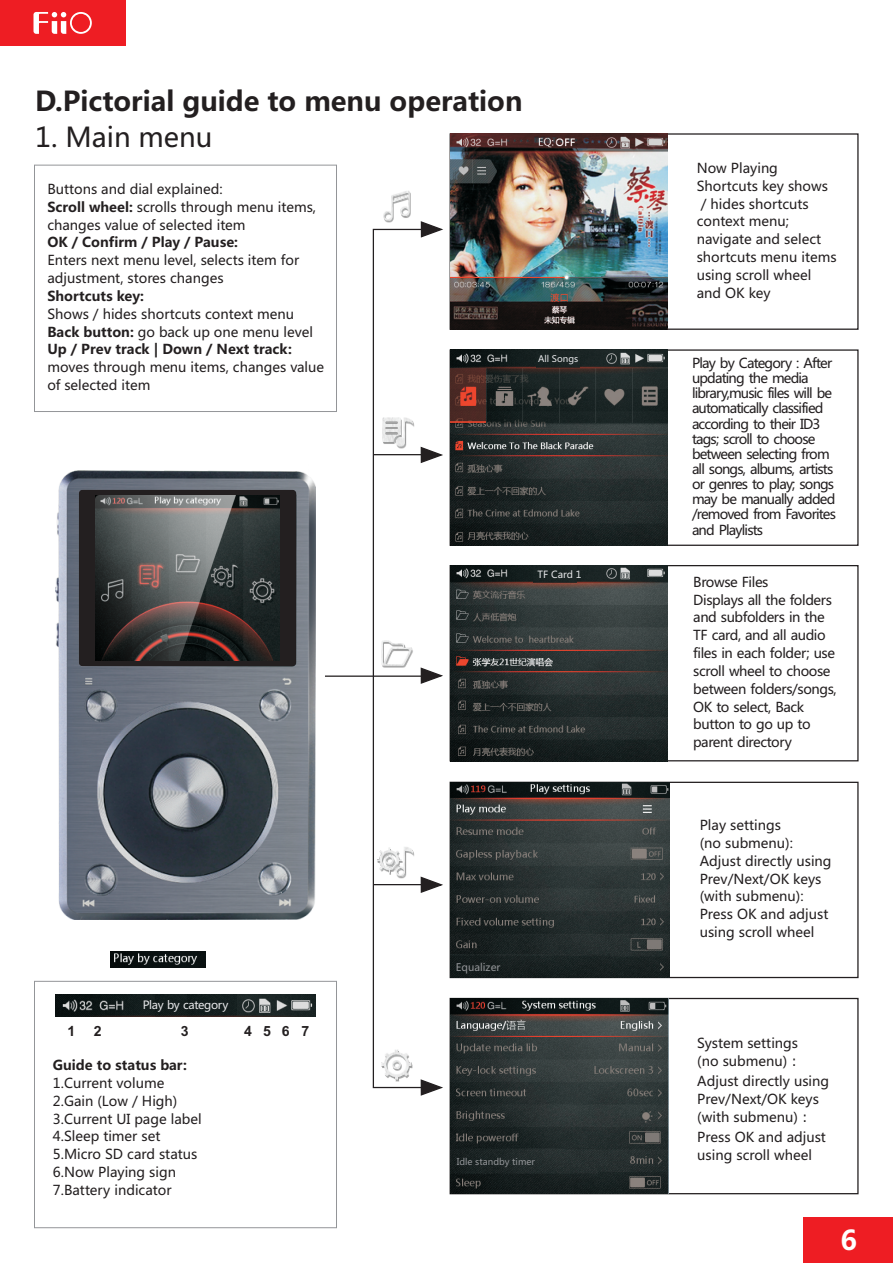
<style>
.page{position:relative;width:893px;height:1263px;background:#fff}
.page>*{position:absolute;margin:0;border:0;box-sizing:border-box;transform-origin:0 0}
.t1{font:700 27px "Microsoft Ya Hei";color:#231f20}
.t2{font:27px "Microsoft Ya Hei";color:#231f20}
.t3{font:700 27px "Microsoft Ya Hei";color:#fff}
.t4{font:700 14.1px "Arial";color:#231f20}
.t5{font:13.5px/17.9px "Microsoft Ya Hei";color:#231f20}
.t6{font:13.5px/15.1px "Microsoft Ya Hei";letter-spacing:-.06em;color:#231f20}
.t7{font:13.5px/17.9px "Microsoft Ya Hei";letter-spacing:-.03em;color:#231f20}
.t8{font:700 13.5px "Microsoft Ya Hei";color:#231f20}
.t9{font:11.25px "Microsoft Ya Hei";letter-spacing:-.03em;color:#e6e7e9}
.t10{font:10.35px "Microsoft Ya Hei";color:#939598}
.t11{font:9.75px "Microsoft Ya Hei";color:#e6e7e9}
.t12{font:9px "Microsoft Ya Hei";color:#939598}
.t13{font:9px "Microsoft Ya Hei";color:#e6e7e9}
.s1{font-weight:700}
.s2{font-family:"Meiryo"}
</style>
<div class="page">
<div style="left:803px;top:1217px;width:90px;height:46px;background:#ee1d23"></div>
<div style="left:0;top:0;width:125px;height:46px;background:#ee1d23"></div>
<svg style="left:33px;top:12px;width:59px;height:22px"></svg>
<div style="left:34px;top:165px;width:303px;height:247px;border:1px solid #939598"></div>
<div style="left:34px;top:981px;width:303px;height:247px;border:1px solid #939598"></div>
<div style="left:373px;top:229px;width:59px;height:859px;border:1px solid #231f20"></div>
<hr style="left:325px;top:675px;width:102px;height:2px;background:#231f20">
<hr style="left:373px;top:454px;width:54px;height:1px;background:#231f20">
<hr style="left:373px;top:884px;width:54px;height:1px;background:#231f20">
<svg style="left:420px;top:446px;width:23px;height:18px"></svg>
<svg style="left:420px;top:667px;width:23px;height:18px"></svg>
<svg style="left:420px;top:876px;width:23px;height:18px"></svg>
<svg style="left:420px;top:1078px;width:23px;height:18px"></svg>
<svg style="left:420px;top:221px;width:23px;height:18px"></svg>
<img style="left:381px;top:1049px;width:32px;height:33px">
<img style="left:383px;top:191px;width:28px;height:32px">
<img style="left:377px;top:847px;width:38px;height:32px">
<img style="left:381px;top:640px;width:32px;height:28px">
<img style="left:382px;top:417px;width:33px;height:32px">
<img style="left:55px;top:995px;width:261px;height:22px">
<img style="left:55px;top:470px;width:261px;height:449px">
<div style="left:79px;top:490px;width:217px;height:176px;background:#231f20;border-radius:3px"></div>
<img style="left:235px;top:496px;width:44px;height:164px">
<img style="left:96px;top:496px;width:139px;height:164px">
<img style="left:450px;top:350px;width:217px;height:195px">
<img style="left:536px;top:351px;width:44px;height:16px">
<img style="left:450px;top:566px;width:217px;height:195px">
<img style="left:533px;top:566px;width:43px;height:16px">
<img style="left:450px;top:998px;width:219px;height:196px">
<img style="left:450px;top:133px;width:218px;height:196px">
<img style="left:450px;top:782px;width:219px;height:195px">
<img style="left:450px;top:955px;width:160px;height:22px">
<img style="left:450px;top:1148px;width:148px;height:25px">
<img style="left:110px;top:952px;width:96px;height:16px">
<img style="left:156px;top:995px;width:31px;height:22px">
<img style="left:187px;top:995px;width:49px;height:22px">
<h1 class="t1" style="left:35px;top:89px;width:489px">D.Pictorial guide to menu operation</h1>
<h1 class="t2" style="left:35px;top:125px;width:179px">1. Main menu</h1>
<p class="t5" style="left:697px;top:160px;width:141px">Now Playing<br>Shortcuts key shows / hides shortcuts context menu; navigate and select shortcuts menu items using scroll wheel and OK key</p>
<p class="t5" style="left:47px;top:181px;width:270px">Buttons and dial explained:<br><span class="s1">Scroll wheel:</span> scrolls through menu items, changes value of selected item</p>
<p class="t8" style="left:47px;top:236px;width:192px">OK / Confirm / Play / Pause:</p>
<p class="t5" style="left:47px;top:253px;width:253px">Enters next menu level, selects item for adjustment, stores changes</p>
<p class="t8" style="left:47px;top:290px;width:98px">Shortcuts key:</p>
<p class="t5" style="left:47px;top:306px;width:267px">Shows / hides shortcuts context menu<br><span class="s1">Back button:</span> go back up one menu level<br><span class="s1">Up / Prev track | Down / Next track:</span></p>
<p class="t5" style="left:47px;top:359px;width:278px">moves through menu items, changes value of selected item</p>
<p class="t6" style="left:692px;top:357px;width:145px">Play by Category : After updating the media library,music files will be automatically classified according to their ID3 tags; scroll to choose between selecting from all songs, albums, artists or genres to play; songs may be manually added /removed from Favorites and Playlists</p>
<p class="t13" style="left:538px;top:354px;width:42px">All Songs</p>
<p class="t9" style="left:143px;top:1000px;width:87px">Play by category</p>
<p class="t4" style="left:68px;top:1025px;width:9px">1</p>
<p class="t4" style="left:94px;top:1025px;width:9px">2</p>
<p class="t4" style="left:181px;top:1025px;width:9px">3</p>
<p class="t4" style="left:244px;top:1025px;width:67px">4567</p>
<p class="t8" style="left:53px;top:1059px;width:136px">Guide to status bar:</p>
<p class="t5" style="left:53px;top:1075px;width:150px">1.Current volume<br>2.Gain (Low / High)<br>3.Current UI page label<br>4.Sleep timer set<br>5.Micro SD card status<br>6.Now Playing sign<br>7.Battery indicator</p>
<p class="t11" style="left:538px;top:570px;width:45px">TF Card 1</p>
<p class="t10" style="left:456px;top:962px;width:46px">Equalizer</p>
<p class="t12" style="left:457px;top:1157px;width:80px">Idle standby timer</p>
<p class="t7" style="left:693px;top:574px;width:145px">Browse Files<br>Displays all the folders and subfolders in the<br>TF card, and all audio files in each folder; use scroll wheel to choose between folders/songs,<br>OK to select, Back button to go up to parent directory</p>
<p class="t5" style="left:700px;top:817px;width:133px">Play settings<br>(no submenu):<br>Adjust directly using<br>Prev/Next/OK keys (with submenu):<br>Press OK and adjust using scroll wheel</p>
<p class="t5" style="left:697px;top:1035px;width:105px">System settings (no submenu)<span class="s2">：</span></p>
<p class="t5" style="left:697px;top:1073px;width:133px">Adjust directly using<br>Prev/Next/OK keys (with submenu)<span class="s2">：</span></p>
<p class="t5" style="left:697px;top:1129px;width:130px">Press OK and adjust using scroll wheel</p>
<h1 class="t3" style="left:841px;top:1228px;width:18px">6</h1>
</div>
